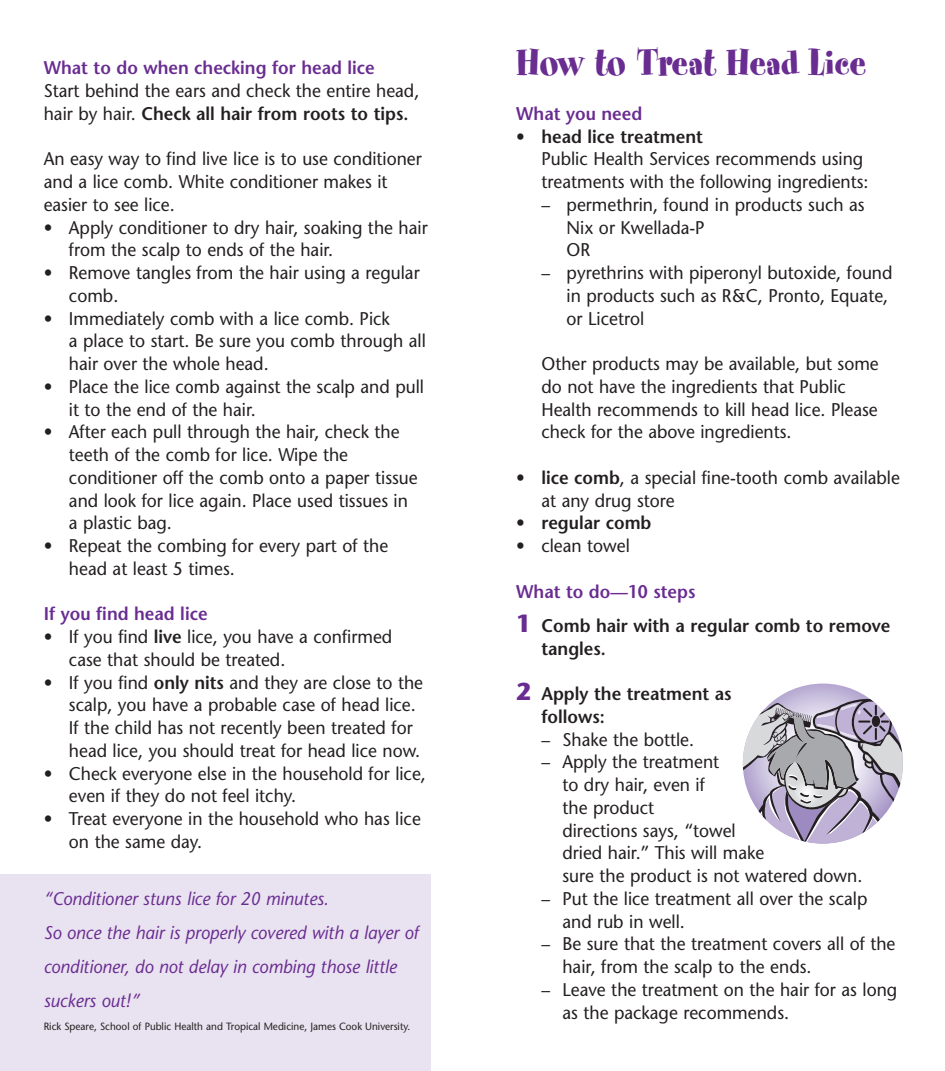
<style>
.page{position:relative;width:945px;height:1071px;background:#fff}
.page>*{position:absolute;margin:0;border:0;box-sizing:border-box;transform-origin:0 0}
.t1{font:42px "Spumoni LP";color:#692c91}
.t2{font:18.38px/22.8px "Stone Sans";color:#231f20;scale:.95 1}
.t3{font:italic 18.38px/34.1px "Stone Sans";color:#692c91;scale:.95 1}
.t4{font:600 18.38px/34.1px "Stone Sans";color:#231f20;scale:.95 1}
.t5{font:600 18.38px "Stone Sans";color:#692c91;scale:.95 1}
.t6{font:10.5px "Stone Sans";color:#231f20;scale:.95 1}
.s1{font-weight:600}
.s2{font-weight:400}
.s3{color:#692c91}
.s4{font-weight:700;font-size:24.5px;color:#692c91}
</style>
<div class="page">
<svg style="left:743px;top:684px;width:160px;height:160px"></svg>
<svg style="left:743px;top:696px;width:160px;height:148px"></svg>
<div style="left:0;top:874px;width:430px;height:197px;background:#e9e2f0"></div>
<p class="t5" style="left:44px;top:61px;width:350px">What to do when checking for head lice</p>
<p class="t2" style="left:44px;top:81px;width:397px">Start behind the ears and check the entire head, hair by hair. <span class="s1">Check all hair from roots to tips.</span></p>
<p class="t2" style="left:44px;top:150px;width:400px">An easy way to find live lice is to use conditioner and a lice comb. White conditioner makes it easier to see lice.</p>
<p class="t2" style="left:69px;top:218px;width:379px;text-indent:-25px">• Apply conditioner to dry hair, soaking the hair from the scalp to ends of the hair.</p>
<p class="t2" style="left:69px;top:263px;width:371px;text-indent:-25px">• Remove tangles from the hair using a regular comb.</p>
<p class="t2" style="left:69px;top:309px;width:377px;text-indent:-25px">• Immediately comb with a lice comb. Pick<br>a place to start. Be sure you comb through all hair over the whole head.</p>
<p class="t2" style="left:69px;top:377px;width:375px;text-indent:-25px">• Place the lice comb against the scalp and pull it to the end of the hair.</p>
<p class="t2" style="left:69px;top:423px;width:369px;text-indent:-25px">• After each pull through the hair, check the teeth of the comb for lice. Wipe the conditioner off the comb onto a paper tissue and look for lice again. Place used tissues in a plastic bag.</p>
<p class="t2" style="left:69px;top:536px;width:338px;text-indent:-25px">• Repeat the combing for every part of the head at least 5 times.</p>
<p class="t5" style="left:44px;top:607px;width:174px">If you find head lice</p>
<p class="t2" style="left:69px;top:627px;width:342px;text-indent:-25px">• If you find <span class="s1">live</span> lice, you have a confirmed case that should be treated.</p>
<p class="t2" style="left:69px;top:673px;width:374px;text-indent:-25px">• If you find <span class="s1">only nits</span> and they are close to the scalp, you have a probable case of head lice.<br>If the child has not recently been treated for head lice, you should treat for head lice now.</p>
<p class="t2" style="left:69px;top:764px;width:377px;text-indent:-25px">• Check everyone else in the household for lice, even if they do not feel itchy.</p>
<p class="t2" style="left:69px;top:809px;width:372px;text-indent:-25px">• Treat everyone in the household who has lice on the same day.</p>
<p class="t3" style="left:44px;top:883px;width:396px">“Conditioner stuns lice for 20 minutes.<br>So once the hair is properly covered with a layer of conditioner, do not delay in combing those little suckers out!”</p>
<p class="t6" style="left:44px;top:1022px;width:388px">Rick Speare, School of Public Health and Tropical Medicine, James Cook University.</p>
<h1 class="t1" style="left:516px;top:49px;width:351px">How to Treat Head Lice</h1>
<p class="t5" style="left:516px;top:106px;width:134px">What you need</p>
<p class="t4" style="left:516px;top:121px;width:198px">• head lice treatment</p>
<p class="t2" style="left:541px;top:150px;width:346px">Public Health Services recommends using treatments with the following ingredients:</p>
<p class="t2" style="left:567px;top:195px;width:315px;text-indent:-25px">– permethrin, found in products such as<br>Nix or Kwellada-P<br>OR</p>
<p class="t2" style="left:567px;top:263px;width:345px;text-indent:-25px">– pyrethrins with piperonyl butoxide, found in products such as R&amp;C, Pronto, Equate, or Licetrol</p>
<p class="t2" style="left:541px;top:354px;width:357px">Other products may be available, but some do not have the ingredients that Public Health recommends to kill head lice. Please check for the above ingredients.</p>
<p class="t2" style="left:541px;top:468px;width:379px;text-indent:-25px">• <span class="s1">lice comb</span>, a special fine-tooth comb available at any drug store</p>
<p class="t4" style="left:516px;top:508px;width:144px"><span class="s2">•</span> regular comb</p>
<p class="t2" style="left:516px;top:536px;width:121px">• clean towel</p>
<p class="t4" style="left:516px;top:576px;width:395px"><span class="s3">What to do—10 steps<br></span><span class="s4">1</span> Comb hair with a regular comb to remove</p>
<p class="t4" style="left:541px;top:633px;width:69px">tangles.</p>
<p class="t4" style="left:541px;top:684px;width:202px;line-height:22.8px;text-indent:-25px"><span class="s4">2</span> Apply the treatment as follows:</p>
<p class="t2" style="left:541px;top:730px;width:162px">– Shake the bottle.</p>
<p class="t2" style="left:562px;top:752px;width:317px;text-indent:-21px">– Apply the treatment<br>to dry hair, even if<br>the product<br>directions says, “towel<br>dried hair.” This will make<br>sure the product is not watered down.</p>
<p class="t2" style="left:562px;top:889px;width:323px;text-indent:-21px">– Put the lice treatment all over the scalp and rub in well.</p>
<p class="t2" style="left:562px;top:934px;width:352px;text-indent:-21px">– Be sure that the treatment covers all of the hair, from the scalp to the ends.</p>
<p class="t2" style="left:562px;top:980px;width:354px;text-indent:-21px">– Leave the treatment on the hair for as long as the package recommends.</p>
</div>
